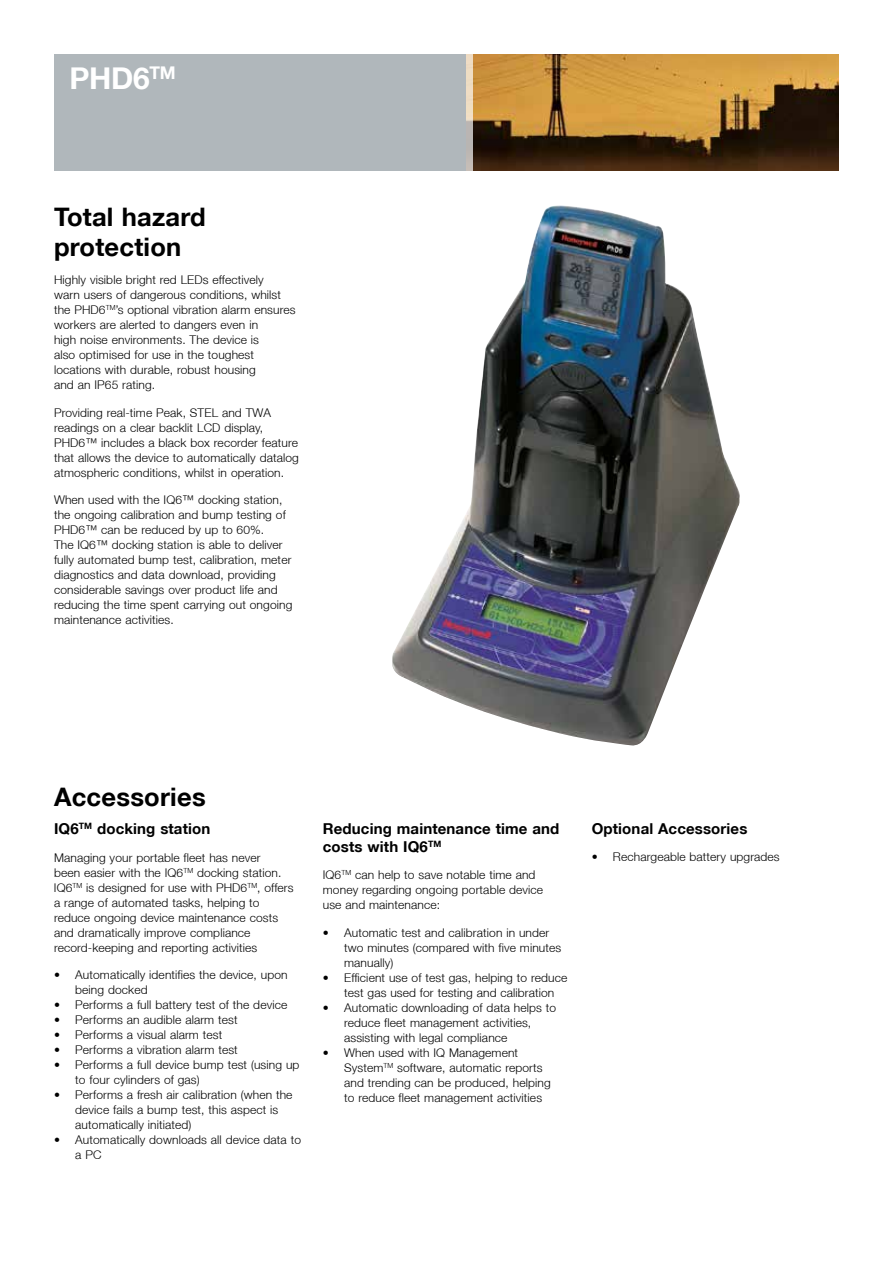
<style>
.page{position:relative;width:893px;height:1263px;background:#fff}
.page>*{position:absolute;margin:0;border:0;box-sizing:border-box;transform-origin:0 0}
.t1{font:700 30px "Helvetica Neue LT";color:#fff}
.t2{font:700 25.5px/30.6px "Helvetica Neue LT";letter-spacing:.01em;color:#000}
.t3{font:700 15px/18px "Helvetica Neue LT";letter-spacing:.01em;color:#000}
.t4{font:300 12px/15px "Helvetica Neue LT";letter-spacing:.01em;color:#000}
.s1{font-stretch:condensed}
</style>
<div class="page">
<div style="left:54px;top:54px;width:436px;height:117px;background:#b0b7bb"></div>
<img style="left:473px;top:54px;width:366px;height:117px">
<svg style="left:466px;top:54px;width:7px;height:117px"></svg>
<img style="left:392px;top:205px;width:348px;height:541px">
<h1 class="t1" style="left:69px;top:60px;width:108px">PHD6<sup>TM</sup></h1>
<h2 class="t2" style="left:54px;top:201px;width:153px">Total hazard protection</h2>
<p class="t4" style="left:54px;top:272px;width:243px">Highly visible bright red LEDs effectively<br>warn users of dangerous conditions, whilst the PHD6<sup>TM</sup>’s optional vibration alarm ensures workers are alerted to dangers even in<br>high noise environments. The device is<br>also optimised for use in the toughest locations with durable, robust housing<br>and an IP65 rating.</p>
<p class="t4" style="left:54px;top:405px;width:246px">Providing real-time Peak, STEL and TWA readings on a clear backlit LCD display, PHD6™ includes a black box recorder feature that allows the device to automatically datalog atmospheric conditions, whilst in operation.</p>
<p class="t4" style="left:54px;top:492px;width:240px">When used with the IQ6™ docking station, the ongoing calibration and bump testing of PHD6™ can be reduced by up to 60%.<br>The IQ6™ docking station is able to deliver fully automated bump test, calibration, meter diagnostics and data download, providing considerable savings over product life and reducing the time spent carrying out ongoing maintenance activities.</p>
<h2 class="t2" style="left:54px;top:781px;width:153px">Accessories</h2>
<p class="t3" style="left:54px;top:819px;width:158px">IQ6<sup>TM</sup> docking station</p>
<p class="t4" style="left:54px;top:850px;width:241px">Managing your portable fleet has never<br>been easier with the IQ6<sup>TM</sup> docking station.<br>IQ6<sup>TM</sup> is designed for use with PHD6<sup>TM</sup>, offers a range of automated tasks, helping to reduce ongoing device maintenance costs and dramatically improve compliance record-keeping and reporting activities</p>
<p class="t4" style="left:75px;top:967px;width:214px;text-indent:-21px"><span class="s1">•</span> Automatically identifies the device, upon being docked</p>
<p class="t4" style="left:54px;top:997px;width:235px"><span class="s1">•</span> Performs a full battery test of the device</p>
<p class="t4" style="left:54px;top:1012px;width:185px"><span class="s1">•</span> Performs an audible alarm test</p>
<p class="t4" style="left:54px;top:1027px;width:170px"><span class="s1">•</span> Performs a visual alarm test</p>
<p class="t4" style="left:54px;top:1042px;width:185px"><span class="s1">•</span> Performs a vibration alarm test</p>
<p class="t4" style="left:75px;top:1057px;width:226px;text-indent:-21px"><span class="s1">•</span> Performs a full device bump test (using up to four cylinders of gas)</p>
<p class="t4" style="left:75px;top:1087px;width:219px;text-indent:-21px"><span class="s1">•</span> Performs a fresh air calibration (when the device fails a bump test, this aspect is automatically initiated)</p>
<p class="t4" style="left:75px;top:1132px;width:227px;text-indent:-21px"><span class="s1">•</span> Automatically downloads all device data to a PC</p>
<p class="t3" style="left:323px;top:819px;width:238px">Reducing maintenance time and costs with IQ6<sup>TM</sup></p>
<p class="t4" style="left:323px;top:867px;width:222px">IQ6<sup>TM</sup> can help to save notable time and money regarding ongoing portable device use and maintenance:</p>
<p class="t4" style="left:344px;top:925px;width:219px;text-indent:-21px"><span class="s1">•</span> Automatic test and calibration in under two minutes (compared with five minutes manually)</p>
<p class="t4" style="left:344px;top:970px;width:225px;text-indent:-21px"><span class="s1">•</span> Efficient use of test gas, helping to reduce test gas used for testing and calibration</p>
<p class="t4" style="left:344px;top:1000px;width:213px;text-indent:-21px"><span class="s1">•</span> Automatic downloading of data helps to reduce fleet management activities, assisting with legal compliance</p>
<p class="t4" style="left:344px;top:1045px;width:208px;text-indent:-21px"><span class="s1">•</span> When used with IQ Management System<sup>TM</sup> software, automatic reports and trending can be produced, helping to reduce fleet management activities</p>
<p class="t3" style="left:592px;top:819px;width:157px">Optional Accessories</p>
<p class="t4" style="left:592px;top:849px;width:190px">• Rechargeable battery upgrades</p>
</div>
